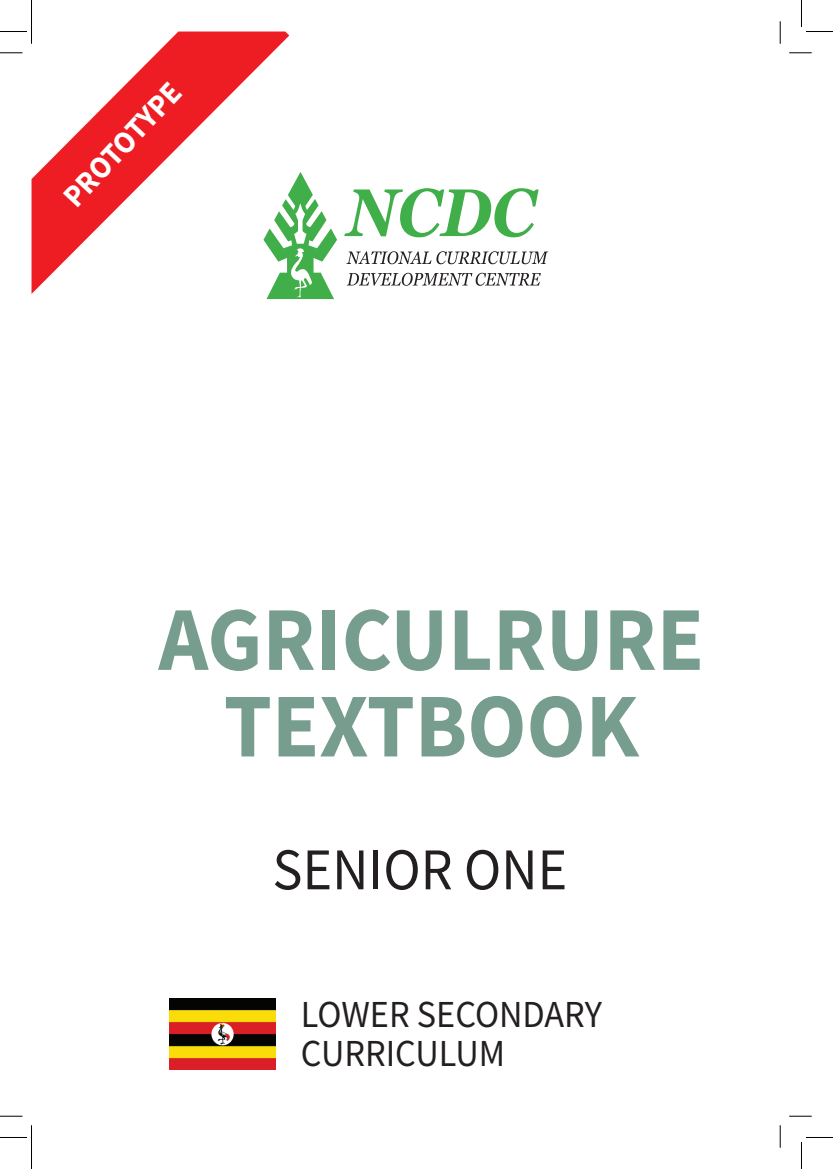
<style>
.page{position:relative;width:833px;height:1169px;background:#fff}
.page>*{position:absolute;margin:0;border:0;box-sizing:border-box;transform-origin:0 0}
.t1{font:700 91.05px/86.6px "Source Sans Pro";color:#779d8f;text-align:center;scale:.95 1}
.t2{font:59.1px "Source Sans Pro";color:#231f20;scale:.95 1}
.t3{font:38.1px/39px "Source Sans Pro";color:#231f20;scale:.95 1}
.t4{font:700 31.5px "Source Sans Pro";color:#fff;scale:.95 1}
</style>
<div class="page">
<svg style="left:266px;top:172px;width:71px;height:127px"></svg>
<svg style="left:344px;top:188px;width:194px;height:49px"></svg>
<svg style="left:346px;top:251px;width:202px;height:13px"></svg>
<svg style="left:347px;top:273px;width:194px;height:13px"></svg>
<svg style="left:31px;top:32px;width:258px;height:262px"></svg>
<img style="left:169px;top:998px;width:107px;height:71px">
<svg style="left:0;top:53px;width:22px;height:1px"></svg>
<svg style="left:789px;top:53px;width:22px;height:1px"></svg>
<svg style="left:0;top:1115px;width:22px;height:1px"></svg>
<svg style="left:789px;top:1115px;width:22px;height:1px"></svg>
<svg style="left:780px;top:21px;width:1px;height:23px"></svg>
<svg style="left:780px;top:1125px;width:1px;height:22px"></svg>
<svg style="left:0;top:0;width:32px;height:44px"></svg>
<svg style="left:0;top:1125px;width:32px;height:44px"></svg>
<svg style="left:801px;top:0;width:32px;height:32px"></svg>
<svg style="left:801px;top:1137px;width:32px;height:32px"></svg>
<p class="t4" style="left:53px;top:187px;width:167px;rotate:-47deg">PROTOTYPE</p>
<h1 class="t1" style="left:158px;top:595px;width:576px">AGRICULRURE<br>TEXTBOOK</h1>
<h2 class="t2" style="left:272px;top:832px;width:312px">SENIOR ONE</h2>
<p class="t3" style="left:301px;top:995px;width:319px">LOWER SECONDARY<br>CURRICULUM</p>
</div>
